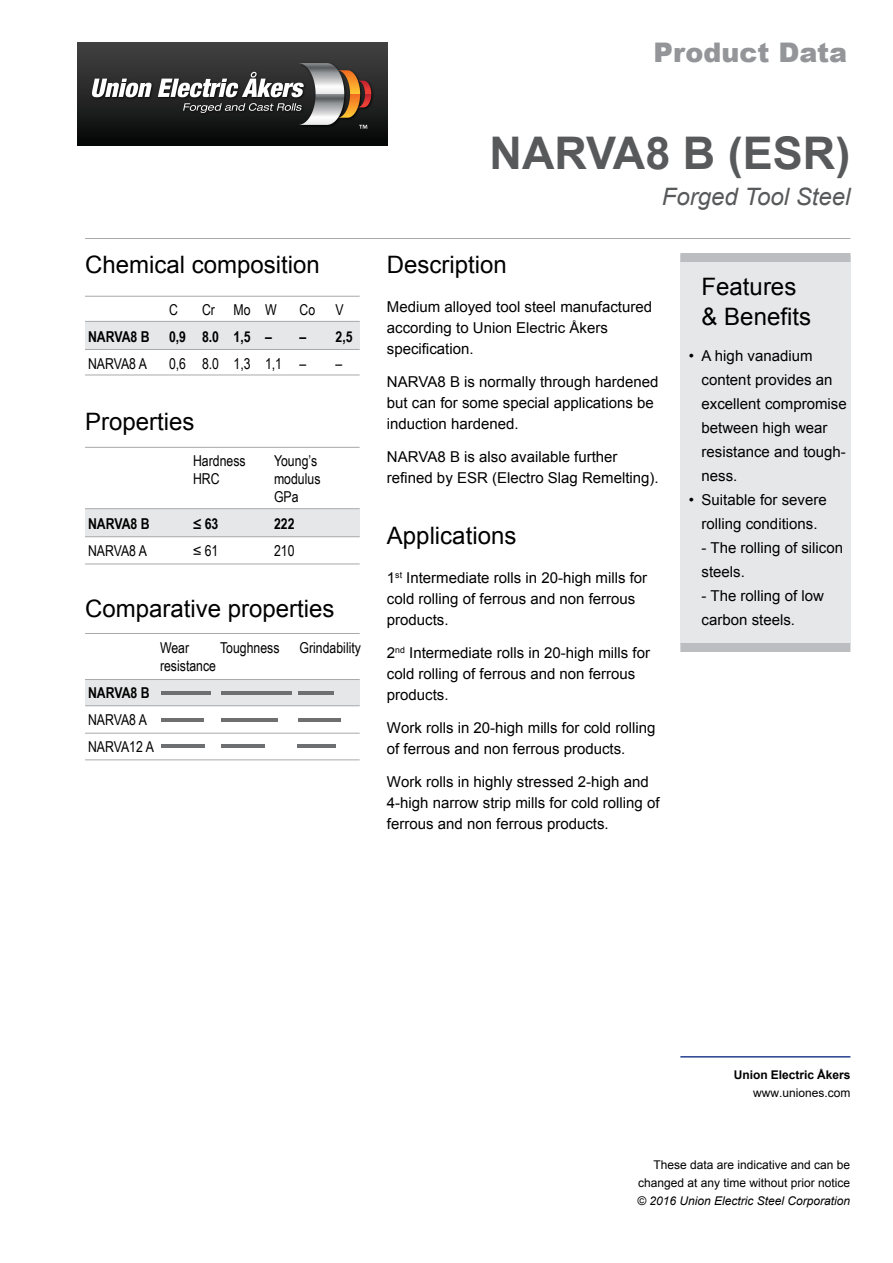
<style>
.page{position:relative;width:893px;height:1263px;background:#fff}
.page>*{position:absolute;margin:0;border:0;box-sizing:border-box;transform-origin:0 0}
.t1{font:700 45px "Arial";color:#58595b}
.t2{font:900 27px "Arial";color:#939598}
.t3{font:24px/30px "Arial";color:#000}
.t4{font:italic 24px "Arial";color:#58595b}
.t5{font:15px/21px "Arial";color:#000}
.t6{font:15px/18px "Arial Narrow";color:#000}
.t7{font:700 15px "Arial Narrow";color:#000}
.t8{font:12px/18px "Arial";color:#000;text-align:right}
.t9{font:italic 12px "Arial";color:#000}
.t10{font:700 12px "Arial";color:#000}
</style>
<div class="page">
<div style="left:85px;top:679px;width:275px;height:27px;background:#e6e7e8"></div>
<div style="left:85px;top:509px;width:275px;height:27px;background:#e6e7e8"></div>
<div style="left:85px;top:322px;width:275px;height:27px;background:#e6e7e8"></div>
<hr style="left:85px;top:238px;width:765px;height:1px;background:#a7a9ac">
<hr style="left:680px;top:1056px;width:170px;height:1px;background:#25408f">
<hr style="left:85px;top:296px;width:275px;height:1px;background:#a7a9ac">
<hr style="left:85px;top:321px;width:275px;height:1px;background:#a7a9ac">
<hr style="left:85px;top:375px;width:275px;height:1px;background:#a7a9ac">
<hr style="left:85px;top:349px;width:275px;height:1px;background:#a7a9ac">
<hr style="left:85px;top:447px;width:275px;height:1px;background:#a7a9ac">
<hr style="left:85px;top:508px;width:275px;height:1px;background:#a7a9ac">
<hr style="left:85px;top:536px;width:275px;height:1px;background:#a7a9ac">
<hr style="left:85px;top:564px;width:275px;height:1px;background:#a7a9ac">
<hr style="left:85px;top:679px;width:275px;height:1px;background:#a7a9ac">
<hr style="left:85px;top:633px;width:275px;height:1px;background:#a7a9ac">
<hr style="left:85px;top:705px;width:275px;height:1px;background:#a7a9ac">
<hr style="left:85px;top:759px;width:275px;height:1px;background:#a7a9ac">
<hr style="left:85px;top:733px;width:275px;height:1px;background:#a7a9ac">
<div style="left:680px;top:255px;width:170px;height:389px;background:#e6e7e8"></div>
<div style="left:680px;top:643px;width:170px;height:9px;background:#bcbdc0"></div>
<div style="left:680px;top:253px;width:170px;height:9px;background:#bcbdc0"></div>
<hr style="left:161px;top:718px;width:43px;height:3px;background:#6d6f71">
<hr style="left:221px;top:718px;width:56px;height:3px;background:#6d6f71">
<hr style="left:298px;top:718px;width:42px;height:3px;background:#6d6f71">
<hr style="left:161px;top:691px;width:50px;height:3px;background:#6d6f71">
<hr style="left:221px;top:691px;width:70px;height:3px;background:#6d6f71">
<hr style="left:298px;top:691px;width:35px;height:3px;background:#6d6f71">
<hr style="left:161px;top:744px;width:44px;height:4px;background:#6d6f71">
<hr style="left:221px;top:744px;width:44px;height:4px;background:#6d6f71">
<hr style="left:298px;top:744px;width:38px;height:4px;background:#6d6f71">
<img style="left:78px;top:43px;width:310px;height:102px">
<h2 class="t2" style="left:654px;top:37px;width:195px">Product Data</h2>
<h3 class="t3" style="left:85px;top:249px;width:236px">Chemical composition</h3>
<p class="t6" style="left:169px;top:300px;width:10px">C</p>
<p class="t6" style="left:202px;top:300px;width:76px">Cr Mo W</p>
<p class="t6" style="left:300px;top:300px;width:17px">Co</p>
<p class="t6" style="left:336px;top:300px;width:10px">V</p>
<p class="t7" style="left:88px;top:328px;width:63px">NARVA8 B</p>
<p class="t7" style="left:169px;top:328px;width:104px">0,9 8.0 1,5 –</p>
<p class="t7" style="left:300px;top:328px;width:55px">– 2,5</p>
<p class="t6" style="left:88px;top:354px;width:61px">NARVA8 A</p>
<p class="t6" style="left:169px;top:354px;width:139px">0,6 8.0 1,3 1,1 –</p>
<p class="t6" style="left:336px;top:354px;width:8px">–</p>
<h3 class="t3" style="left:85px;top:407px;width:111px">Properties</h3>
<p class="t6" style="left:193px;top:451px;width:54px">Hardness</p>
<p class="t6" style="left:274px;top:451px;width:45px">Young’s</p>
<p class="t6" style="left:193px;top:469px;width:28px">HRC</p>
<p class="t6" style="left:274px;top:469px;width:48px">modulus<br>GPa</p>
<p class="t7" style="left:88px;top:515px;width:63px">NARVA8 B</p>
<p class="t7" style="left:193px;top:515px;width:27px">≤ 63</p>
<p class="t7" style="left:274px;top:515px;width:22px">222</p>
<p class="t6" style="left:88px;top:541px;width:61px">NARVA8 A</p>
<p class="t6" style="left:193px;top:541px;width:27px">≤ 61</p>
<p class="t6" style="left:274px;top:541px;width:22px">210</p>
<h3 class="t3" style="left:85px;top:594px;width:251px">Comparative properties</h3>
<p class="t6" style="left:160px;top:639px;width:31px">Wear</p>
<p class="t6" style="left:220px;top:639px;width:61px">Toughness</p>
<p class="t6" style="left:300px;top:639px;width:63px">Grindability</p>
<p class="t6" style="left:160px;top:657px;width:58px">resistance</p>
<p class="t7" style="left:88px;top:684px;width:63px">NARVA8 B</p>
<p class="t6" style="left:88px;top:706px;width:67px;line-height:27px">NARVA8 A<br>NARVA12 A</p>
<h1 class="t1" style="left:490px;top:123px;width:362px">NARVA8 B (ESR)</h1>
<h3 class="t4" style="left:662px;top:181px;width:190px">Forged Tool Steel</h3>
<h3 class="t3" style="left:387px;top:249px;width:122px">Description</h3>
<p class="t5" style="left:387px;top:296px;width:267px">Medium alloyed tool steel manufactured according to Union Electric Åkers specification.</p>
<p class="t5" style="left:387px;top:371px;width:273px">NARVA8 B is normally through hardened but can for some special applications be induction hardened.</p>
<p class="t5" style="left:387px;top:446px;width:273px">NARVA8 B is also available further refined by ESR (Electro Slag Remelting).</p>
<h3 class="t3" style="left:387px;top:521px;width:131px">Applications</h3>
<p class="t5" style="left:387px;top:567px;width:262px">1<sup>st</sup> Intermediate rolls in 20-high mills for cold rolling of ferrous and non ferrous products.</p>
<p class="t5" style="left:387px;top:642px;width:265px">2<sup>nd</sup> Intermediate rolls in 20-high mills for cold rolling of ferrous and non ferrous products.</p>
<p class="t5" style="left:387px;top:717px;width:270px">Work rolls in 20-high mills for cold rolling of ferrous and non ferrous products.</p>
<p class="t5" style="left:387px;top:771px;width:274px">Work rolls in highly stressed 2-high and<br>4-high narrow strip mills for cold rolling of ferrous and non ferrous products.</p>
<h3 class="t3" style="left:702px;top:272px;width:111px">Features &amp; Benefits</h3>
<p class="t5" style="left:702px;top:344px;width:147px;line-height:24px;text-indent:-13px">• A high vanadium content provides an excellent compromise between high wear resistance and tough&shy;ness.</p>
<p class="t5" style="left:689px;top:488px;width:139px;line-height:24px;text-align:center">• Suitable for severe rolling conditions.</p>
<p class="t5" style="left:702px;top:536px;width:143px;line-height:24px">- The rolling of silicon steels.</p>
<p class="t5" style="left:702px;top:584px;width:124px;line-height:24px">- The rolling of low carbon steels.</p>
<p class="t10" style="left:734px;top:1066px;width:118px">Union Electric Åkers</p>
<p class="t8" style="left:753px;top:1084px;width:99px">www.uniones.com</p>
<p class="t8" style="left:638px;top:1156px;width:214px">These data are indicative and can be changed at any time without prior notice</p>
<p class="t9" style="left:637px;top:1193px;width:214px">© 2016 Union Electric Steel Corporation</p>
</div>
